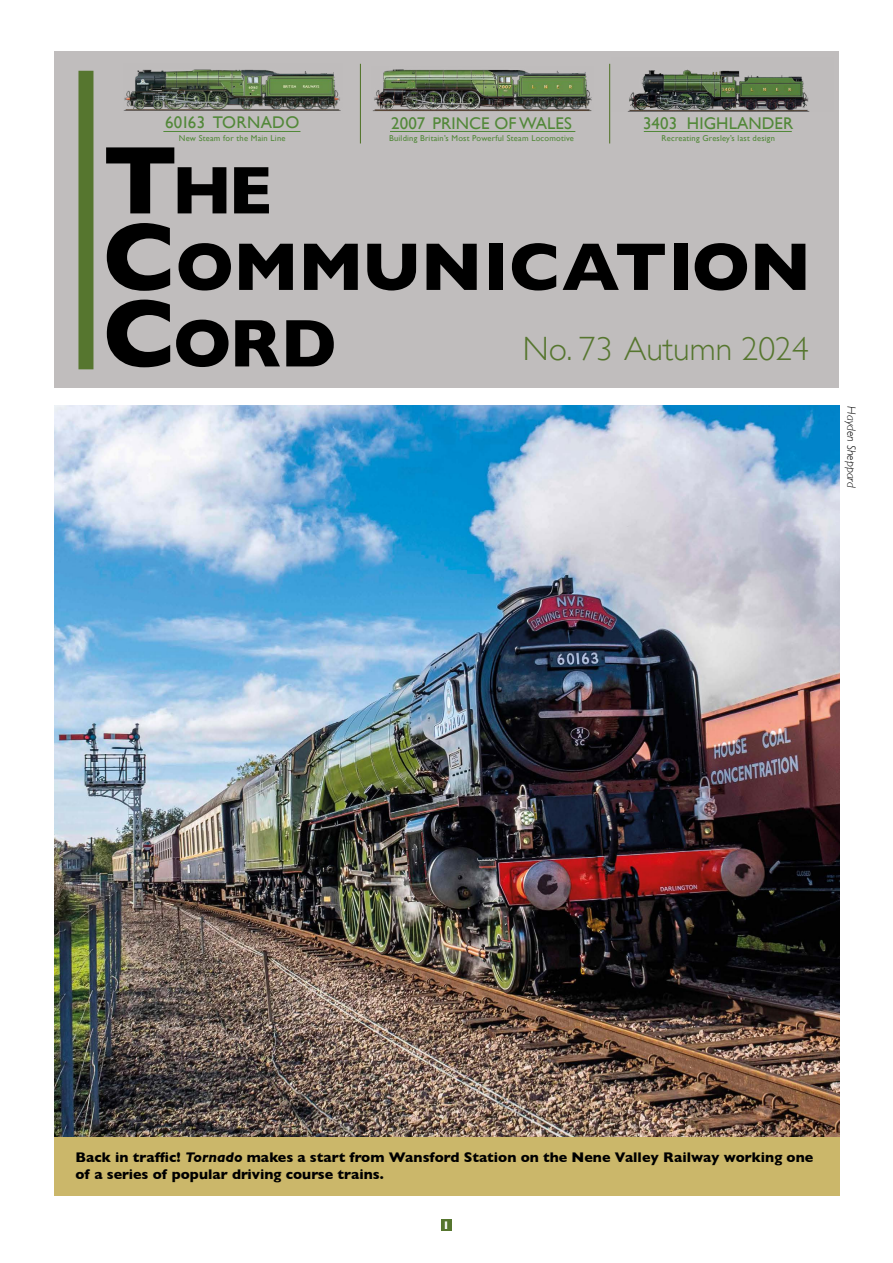
<style>
.page{position:relative;width:893px;height:1263px;background:#fff}
.page>*{position:absolute;margin:0;border:0;box-sizing:border-box;transform-origin:0 0}
.t1{font:700 68.25px/76.5px "Gill Sans";letter-spacing:-.005em;color:#000}
.t2{font:300 33.6px "Gill Sans";color:#56762f}
.t3{font:16.95px "Gill Sans";letter-spacing:.005em;color:#528839}
.t4{font:700 14.25px/16.5px "Gill Sans";color:#000}
.t5{font:italic 300 12px "Gill Sans";color:#000}
.t6{font:700 11.25px "Gill Sans";color:#fff}
.t7{font:8.4px "Gill Sans";letter-spacing:.025em;color:#528839}
.s1{font-size:97.5px}
.s2{font-style:italic}
</style>
<div class="page">
<div style="left:441px;top:1219px;width:10px;height:11px;background:#56762f"></div>
<div style="left:54px;top:51px;width:785px;height:337px;background:#c0bdbd"></div>
<div style="left:78px;top:71px;width:15px;height:298px;background:#56762f"></div>
<hr style="left:609px;top:64px;width:1px;height:79px;background:#56762f">
<hr style="left:360px;top:64px;width:1px;height:79px;background:#56762f">
<img style="left:123px;top:69px;width:218px;height:42px">
<hr style="left:163px;top:131px;width:137px;height:1px;background:#528839">
<img style="left:372px;top:69px;width:220px;height:43px">
<hr style="left:390px;top:131px;width:185px;height:1px;background:#528839">
<hr style="left:644px;top:131px;width:148px;height:1px;background:#528839">
<img style="left:627px;top:69px;width:183px;height:43px">
<img style="left:54px;top:406px;width:785px;height:731px">
<div style="left:54px;top:1137px;width:785px;height:58px;background:#cbb76a"></div>
<p class="t3" style="left:165px;top:113px;width:136px">60163 TORNADO</p>
<p class="t7" style="left:179px;top:133px;width:108px">New Steam for the Main Line</p>
<p class="t3" style="left:391px;top:113px;width:182px">2007 PRINCE OF WALES</p>
<p class="t7" style="left:389px;top:133px;width:186px">Building Britain’s Most Powerful Steam Locomotive</p>
<p class="t3" style="left:643px;top:113px;width:152px">3403 HIGHLANDER</p>
<p class="t7" style="left:661px;top:133px;width:115px">Recreating Gresley’s last design</p>
<h1 class="t1" style="left:103px;top:151px;width:710px"><span class="s1">T</span>HE<br><span class="s1">C</span>OMMUNICATION<br><span class="s1">C</span>ORD</h1>
<h2 class="t2" style="left:523px;top:322px;width:288px">No. 73 Autumn 2024</h2>
<p class="t5" style="left:858px;top:406px;width:83px;rotate:90deg">Hayden Sheppard</p>
<p class="t4" style="left:76px;top:1149px;width:739px">Back in traffic! <span class="s2">Tornado</span> makes a start from Wansford Station on the Nene Valley Railway working one of a series of popular driving course trains.</p>
<p class="t6" style="left:443px;top:1216px;width:8px">1</p>
</div>
